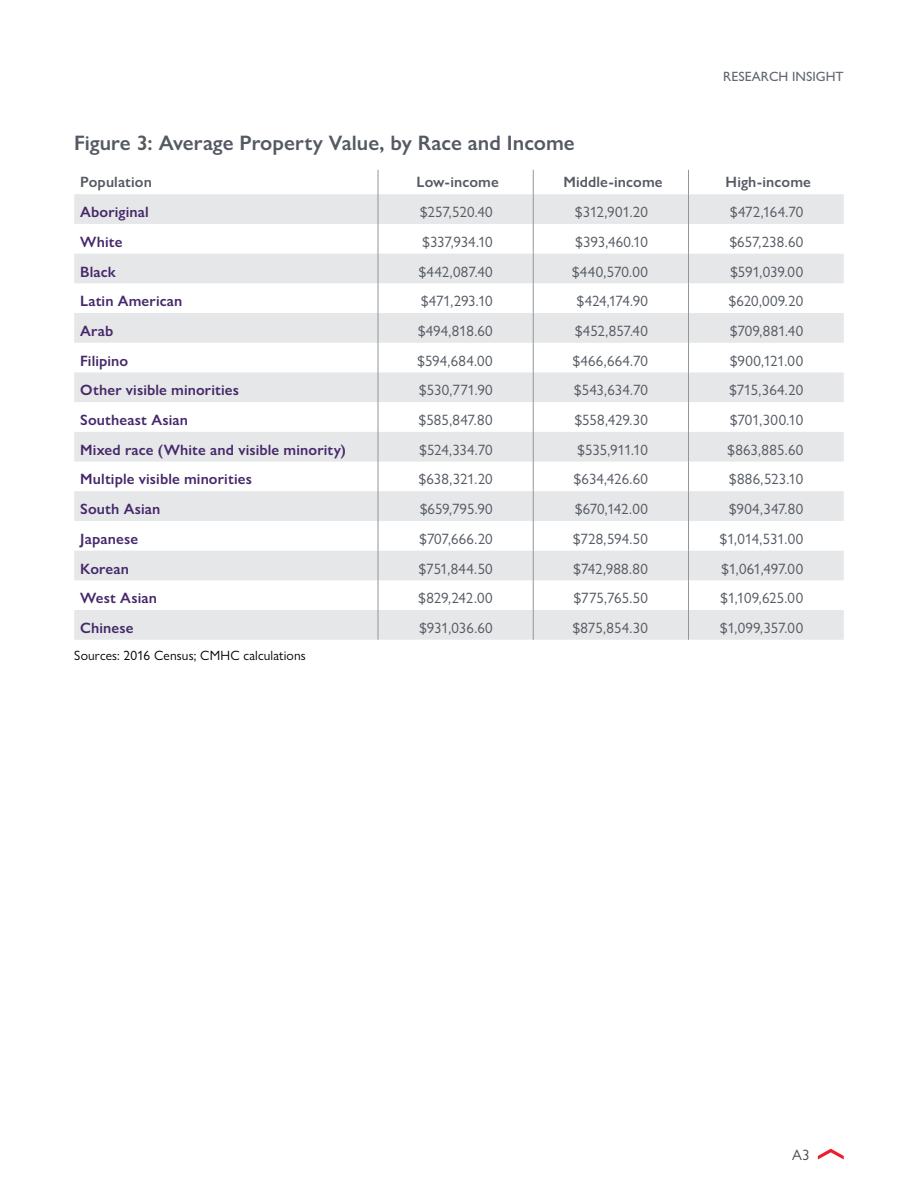
<style>
.page{position:relative;width:918px;height:1188px;background:#fff}
.page>*{position:absolute;margin:0;border:0;box-sizing:border-box;transform-origin:0 0}
.H3_Subhead-Alt_Table{font:600 21px "Gill Sans Nova";color:#545962}
.Table_Body_right{font:15px "Gill Sans Nova";color:#545962}
.Table_RowHeader{font:600 15px "Gill Sans Nova";letter-spacing:.01em;color:#45286a}
.Table_ColumnHeader{font:600 15px "Gill Sans Nova";letter-spacing:.01em;color:#545962}
.t1{font:15px "Gill Sans Nova";color:#4d4d4f}
.P_Figure_Table_Sourc{font:13.5px "Gill Sans Nova";letter-spacing:.01em;color:#000}
.t2{font:500 13.5px "Gill Sans Nova";color:#626770}
</style>
<div class="page">
<svg style="left:818px;top:1149px;width:26px;height:11px"></svg>
<svg style="left:74px;top:194px;width:770px;height:446px;fill:#e6e7e8"></svg>
<hr style="left:378px;top:194px;width:1px;height:30px;background:#939598">
<hr style="left:378px;top:224px;width:1px;height:30px;background:#939598">
<svg style="left:378px;top:254px;width:1px;height:29px"></svg>
<hr style="left:378px;top:283px;width:1px;height:30px;background:#939598">
<hr style="left:378px;top:313px;width:1px;height:30px;background:#939598">
<svg style="left:378px;top:343px;width:1px;height:29px"></svg>
<hr style="left:378px;top:372px;width:1px;height:30px;background:#939598">
<hr style="left:378px;top:402px;width:1px;height:30px;background:#939598">
<hr style="left:378px;top:432px;width:1px;height:30px;background:#939598">
<svg style="left:378px;top:462px;width:1px;height:29px"></svg>
<hr style="left:378px;top:491px;width:1px;height:30px;background:#939598">
<hr style="left:378px;top:521px;width:1px;height:30px;background:#939598">
<svg style="left:378px;top:551px;width:1px;height:29px"></svg>
<hr style="left:378px;top:580px;width:1px;height:30px;background:#939598">
<hr style="left:378px;top:610px;width:1px;height:30px;background:#939598">
<svg style="left:378px;top:170px;width:1px;height:24px"></svg>
<svg style="left:533px;top:170px;width:1px;height:24px"></svg>
<svg style="left:688px;top:170px;width:1px;height:24px"></svg>
<hr style="left:533px;top:194px;width:1px;height:30px;background:#939598">
<hr style="left:688px;top:194px;width:1px;height:30px;background:#939598">
<hr style="left:533px;top:224px;width:1px;height:30px;background:#939598">
<hr style="left:688px;top:224px;width:1px;height:30px;background:#939598">
<svg style="left:533px;top:254px;width:1px;height:29px"></svg>
<svg style="left:688px;top:254px;width:1px;height:29px"></svg>
<hr style="left:533px;top:283px;width:1px;height:30px;background:#939598">
<hr style="left:688px;top:283px;width:1px;height:30px;background:#939598">
<hr style="left:533px;top:313px;width:1px;height:30px;background:#939598">
<hr style="left:688px;top:313px;width:1px;height:30px;background:#939598">
<svg style="left:533px;top:343px;width:1px;height:29px"></svg>
<svg style="left:688px;top:343px;width:1px;height:29px"></svg>
<hr style="left:533px;top:372px;width:1px;height:30px;background:#939598">
<hr style="left:688px;top:372px;width:1px;height:30px;background:#939598">
<hr style="left:533px;top:402px;width:1px;height:30px;background:#939598">
<hr style="left:688px;top:402px;width:1px;height:30px;background:#939598">
<hr style="left:533px;top:432px;width:1px;height:30px;background:#939598">
<hr style="left:688px;top:432px;width:1px;height:30px;background:#939598">
<svg style="left:533px;top:462px;width:1px;height:29px"></svg>
<svg style="left:688px;top:462px;width:1px;height:29px"></svg>
<hr style="left:533px;top:491px;width:1px;height:30px;background:#939598">
<hr style="left:688px;top:491px;width:1px;height:30px;background:#939598">
<hr style="left:533px;top:521px;width:1px;height:30px;background:#939598">
<hr style="left:688px;top:521px;width:1px;height:30px;background:#939598">
<svg style="left:533px;top:551px;width:1px;height:29px"></svg>
<svg style="left:688px;top:551px;width:1px;height:29px"></svg>
<hr style="left:533px;top:580px;width:1px;height:30px;background:#939598">
<hr style="left:688px;top:580px;width:1px;height:30px;background:#939598">
<hr style="left:533px;top:610px;width:1px;height:30px;background:#939598">
<hr style="left:688px;top:610px;width:1px;height:30px;background:#939598">
<p class="t2" style="left:723px;top:68px;width:122px">RESEARCH INSIGHT</p>
<h3 class="H3_Subhead-Alt_Table" style="left:74px;top:130px;width:502px">Figure 3: Average Property Value, by Race and Income</h3>
<p class="Table_ColumnHeader" style="left:80px;top:173px;width:73px">Population</p>
<p class="Table_ColumnHeader" style="left:417px;top:173px;width:84px">Low-income</p>
<p class="Table_ColumnHeader" style="left:563px;top:173px;width:101px">Middle-income</p>
<p class="Table_ColumnHeader" style="left:726px;top:173px;width:87px">High-income</p>
<p class="Table_RowHeader" style="left:80px;top:203px;width:70px">Aboriginal</p>
<p class="Table_Body_right" style="left:420px;top:203px;width:74px">$257,520.40</p>
<p class="Table_Body_right" style="left:575px;top:203px;width:74px">$312,901.20</p>
<p class="Table_Body_right" style="left:730px;top:203px;width:74px">$472,164.70</p>
<p class="Table_RowHeader" style="left:80px;top:233px;width:44px">White</p>
<p class="Table_Body_right" style="left:423px;top:233px;width:72px">$337,934.10</p>
<p class="Table_Body_right" style="left:576px;top:233px;width:74px">$393,460.10</p>
<p class="Table_Body_right" style="left:730px;top:233px;width:75px">$657,238.60</p>
<p class="Table_RowHeader" style="left:80px;top:262px;width:37px">Black</p>
<p class="Table_Body_right" style="left:419px;top:262px;width:75px">$442,087.40</p>
<p class="Table_Body_right" style="left:572px;top:262px;width:77px">$440,570.00</p>
<p class="Table_Body_right" style="left:730px;top:262px;width:74px">$591,039.00</p>
<p class="Table_RowHeader" style="left:80px;top:292px;width:104px">Latin American</p>
<p class="Table_Body_right" style="left:421px;top:292px;width:73px">$471,293.10</p>
<p class="Table_Body_right" style="left:577px;top:292px;width:73px">$424,174.90</p>
<p class="Table_Body_right" style="left:729px;top:292px;width:76px">$620,009.20</p>
<p class="Table_RowHeader" style="left:80px;top:322px;width:35px">Arab</p>
<p class="Table_Body_right" style="left:418px;top:322px;width:76px">$494,818.60</p>
<p class="Table_Body_right" style="left:575px;top:322px;width:74px">$452,857.40</p>
<p class="Table_Body_right" style="left:730px;top:322px;width:75px">$709,881.40</p>
<p class="Table_RowHeader" style="left:80px;top:351px;width:49px">Filipino</p>
<p class="Table_Body_right" style="left:418px;top:351px;width:77px">$594,684.00</p>
<p class="Table_Body_right" style="left:573px;top:351px;width:77px">$466,664.70</p>
<p class="Table_Body_right" style="left:730px;top:351px;width:75px">$900,121.00</p>
<p class="Table_RowHeader" style="left:80px;top:381px;width:160px">Other visible minorities</p>
<p class="Table_Body_right" style="left:419px;top:381px;width:75px">$530,771.90</p>
<p class="Table_Body_right" style="left:574px;top:381px;width:75px">$543,634.70</p>
<p class="Table_Body_right" style="left:729px;top:381px;width:75px">$715,364.20</p>
<p class="Table_RowHeader" style="left:80px;top:411px;width:109px">Southeast Asian</p>
<p class="Table_Body_right" style="left:419px;top:411px;width:75px">$585,847.80</p>
<p class="Table_Body_right" style="left:575px;top:411px;width:75px">$558,429.30</p>
<p class="Table_Body_right" style="left:730px;top:411px;width:75px">$701,300.10</p>
<p class="Table_RowHeader" style="left:80px;top:440px;width:267px">Mixed race (White and visible minority)</p>
<p class="Table_Body_right" style="left:420px;top:441px;width:75px">$524,334.70</p>
<p class="Table_Body_right" style="left:578px;top:441px;width:72px">$535,911.10</p>
<p class="Table_Body_right" style="left:728px;top:441px;width:77px">$863,885.60</p>
<p class="Table_RowHeader" style="left:80px;top:470px;width:173px">Multiple visible minorities</p>
<p class="Table_Body_right" style="left:419px;top:470px;width:76px">$638,321.20</p>
<p class="Table_Body_right" style="left:574px;top:470px;width:76px">$634,426.60</p>
<p class="Table_Body_right" style="left:729px;top:470px;width:76px">$886,523.10</p>
<p class="Table_RowHeader" style="left:80px;top:500px;width:82px">South Asian</p>
<p class="Table_Body_right" style="left:420px;top:500px;width:74px">$659,795.90</p>
<p class="Table_Body_right" style="left:575px;top:500px;width:74px">$670,142.00</p>
<p class="Table_Body_right" style="left:729px;top:500px;width:76px">$904,347.80</p>
<p class="Table_RowHeader" style="left:80px;top:530px;width:59px">Japanese</p>
<p class="Table_Body_right" style="left:420px;top:530px;width:75px">$707,666.20</p>
<p class="Table_Body_right" style="left:573px;top:530px;width:76px">$728,594.50</p>
<p class="Table_Body_right" style="left:720px;top:530px;width:85px">$1,014,531.00</p>
<p class="Table_RowHeader" style="left:80px;top:559px;width:50px">Korean</p>
<p class="Table_Body_right" style="left:419px;top:559px;width:75px">$751,844.50</p>
<p class="Table_Body_right" style="left:574px;top:559px;width:76px">$742,988.80</p>
<p class="Table_Body_right" style="left:721px;top:559px;width:83px">$1,061,497.00</p>
<p class="Table_RowHeader" style="left:80px;top:589px;width:78px">West Asian</p>
<p class="Table_Body_right" style="left:419px;top:589px;width:76px">$829,242.00</p>
<p class="Table_Body_right" style="left:574px;top:589px;width:76px">$775,765.50</p>
<p class="Table_Body_right" style="left:720px;top:589px;width:84px">$1,109,625.00</p>
<p class="Table_RowHeader" style="left:80px;top:619px;width:55px">Chinese</p>
<p class="Table_Body_right" style="left:419px;top:619px;width:75px">$931,036.60</p>
<p class="Table_Body_right" style="left:573px;top:619px;width:77px">$875,854.30</p>
<p class="Table_Body_right" style="left:720px;top:619px;width:85px">$1,099,357.00</p>
<p class="P_Figure_Table_Sourc" style="left:74px;top:647px;width:233px">Sources: 2016 Census; CMHC calculations</p>
<p class="t1" style="left:792px;top:1145px;width:19px">A3</p>
</div>
